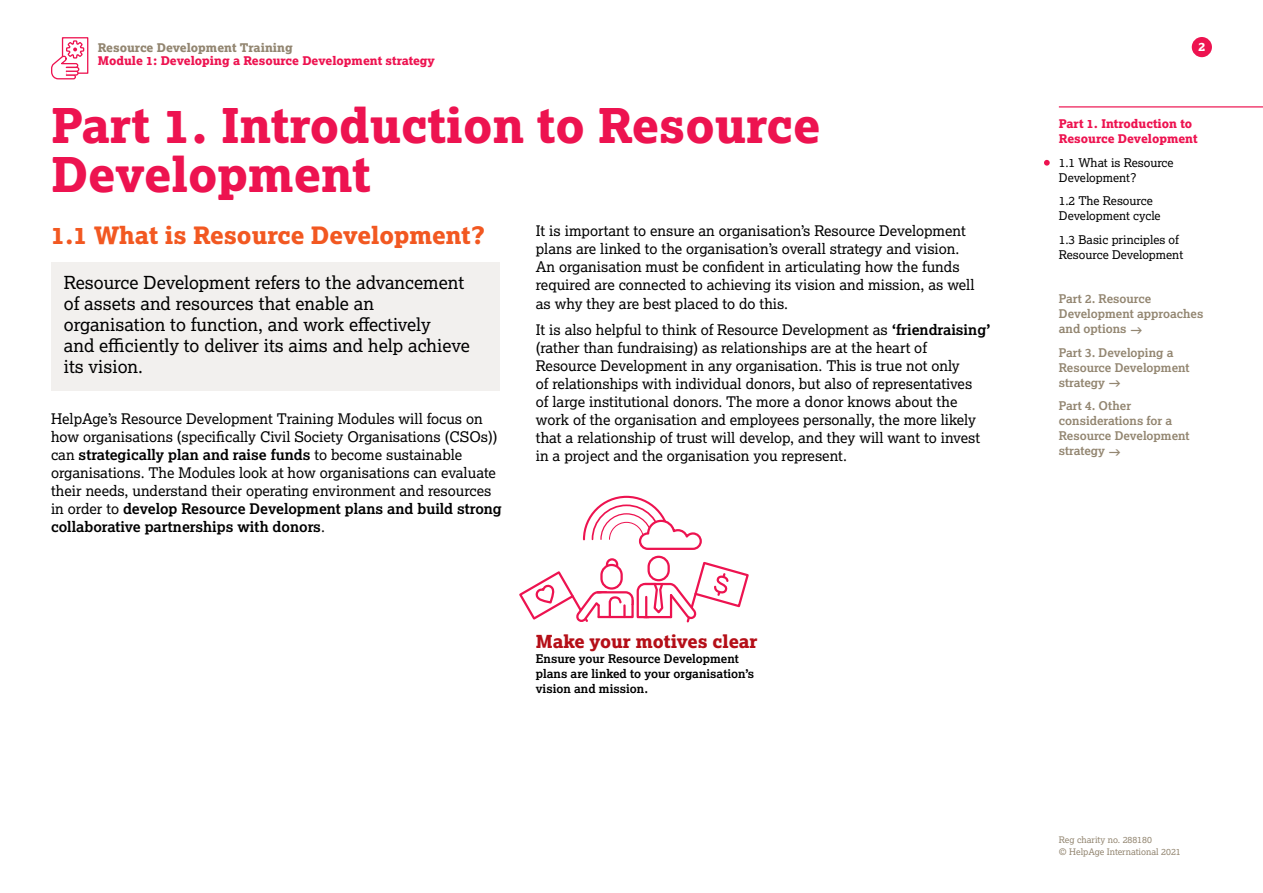
<style>
.page{position:relative;width:1263px;height:893px;background:#fff}
.page>*{position:absolute;margin:0;border:0;box-sizing:border-box;transform-origin:0 0}
.t1{font:48px/49.5px "Lexia X Bold";color:#ed1350}
.t2{font:24px "Lexia X Bold";color:#f25821}
.t3{font:18px/21px "Lexia";color:#000}
.t4{font:18px "Lexia X Bold";color:#b50f18}
.t5{font:14.7px/18px "Lexia";color:#000}
.t6{font:700 12px/15px "Lexia";color:#938671}
.t7{font:12px/15px "Lexia";color:#000}
.t8{font:12px/15px "Lexia X Bold";color:#ed1350}
.t9{font:700 12px/15px "Lexia";color:#000}
.t10{font:12px "Lexia X Bold";color:#938671}
.t11{font:12px "Lexia X Bold";color:#fff}
.t12{font:9px/12px "Lexia";color:#938671}
.s1{font-weight:700}
</style>
<div class="page">
<div style="left:62px;top:37px;width:26px;height:37px;border:1px solid #ed1350"></div>
<svg style="left:51px;top:37px;width:34px;height:43px"></svg>
<div style="left:1192px;top:37px;width:20px;height:20px;background:#ed1350;border-radius:50%"></div>
<hr style="left:1059px;top:106px;width:204px;height:1px;background:#ed1350">
<div style="left:647px;top:556px;width:23px;height:25px;border:2px solid #ed1350;border-radius:10px"></div>
<svg style="left:582px;top:495px;width:120px;height:55px"></svg>
<svg style="left:519px;top:557px;width:230px;height:66px"></svg>
<div style="left:51px;top:262px;width:449px;height:129px;background:#f2f0ee"></div>
<svg style="left:1044px;top:160px;width:6px;height:6px"></svg>
<p class="t10" style="left:98px;top:39px;width:196px">Resource Development Training</p>
<p class="t11" style="left:1198px;top:39px;width:9px">2</p>
<p class="t8" style="left:98px;top:53px;width:339px">Module 1: Developing a Resource Development strategy</p>
<h1 class="t1" style="left:51px;top:100px;width:771px">Part 1. Introduction to Resource<br>Development</h1>
<h2 class="t2" style="left:51px;top:219px;width:436px">1.1 What is Resource Development?</h2>
<p class="t3" style="left:64px;top:271px;width:408px">Resource Development refers to the advancement of assets and resources that enable an organisation to function, and work effectively<br>and efficiently to deliver its aims and help achieve its vision.</p>
<p class="t5" style="left:51px;top:409px;width:452px">HelpAge’s Resource Development Training Modules will focus on how organisations (specifically Civil Society Organisations (CSOs)) can <span class="s1">strategically plan and raise funds</span> to become sustainable organisations. The Modules look at how organisations can evaluate their needs, understand their operating environment and resources in order to <span class="s1">develop Resource Development plans and build strong collaborative partnerships with donors</span>.</p>
<p class="t5" style="left:536px;top:222px;width:440px">It is important to ensure an organisation’s Resource Development plans are linked to the organisation’s overall strategy and vision.<br>An organisation must be confident in articulating how the funds required are connected to achieving its vision and mission, as well as why they are best placed to do this.</p>
<p class="t5" style="left:536px;top:320px;width:456px">It is also helpful to think of Resource Development as <span class="s1">‘friendraising’ </span>(rather than fundraising) as relationships are at the heart of Resource Development in any organisation. This is true not only<br>of relationships with individual donors, but also of representatives<br>of large institutional donors. The more a donor knows about the work of the organisation and employees personally, the more likely that a relationship of trust will develop, and they will want to invest in a project and the organisation you represent.</p>
<p class="t4" style="left:536px;top:630px;width:223px">Make your motives clear</p>
<p class="t9" style="left:536px;top:651px;width:220px">Ensure your Resource Development plans are linked to your organisation’s vision and mission.</p>
<p class="t8" style="left:1059px;top:116px;width:140px">Part 1. Introduction to<br>Resource Development</p>
<p class="t7" style="left:1059px;top:155px;width:116px">1.1 What is Resource<br>Development?</p>
<p class="t7" style="left:1059px;top:193px;width:103px">1.2 The Resource<br>Development cycle</p>
<p class="t7" style="left:1059px;top:232px;width:126px">1.3 Basic principles of<br>Resource Development</p>
<p class="t6" style="left:1059px;top:291px;width:146px">Part 2. Resource<br>Development approaches and options</p>
<p class="t6" style="left:1059px;top:345px;width:132px">Part 3. Developing a<br>Resource Development strategy</p>
<p class="t6" style="left:1059px;top:398px;width:132px">Part 4. Other considerations for a<br>Resource Development strategy</p>
<p class="t12" style="left:1059px;top:833px;width:123px">Reg charity no. 288180<br>© HelpAge International 2021</p>
</div>
